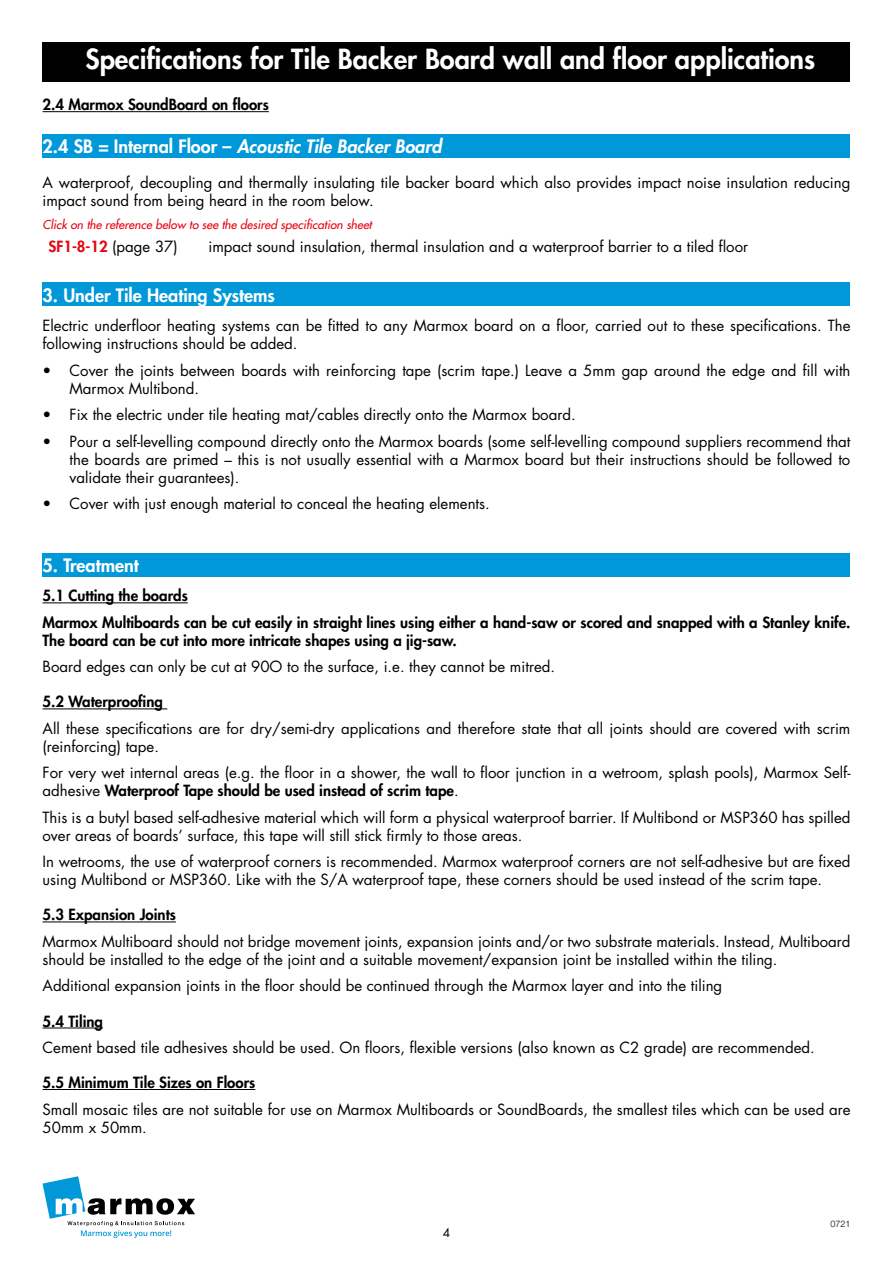
<style>
.page{position:relative;width:893px;height:1263px;background:#fff}
.page>*{position:absolute;margin:0;border:0;box-sizing:border-box;transform-origin:0 0}
.t1{font:800 27px "Futura Std";color:#fff}
.t2{font:italic 800 18px "Futura Std";color:#fff}
.t3{font:800 18px "Futura Std";color:#fff}
.t4{font:15px/18px "Futura Std";color:#000}
.t5{font:800 15px/26.5px "Futura Std";color:#000}
.t6{font:800 15px "Futura Std";color:#e30613}
.t7{font:italic 500 12px "Futura Std";color:#e30613}
.t8{font:12px "Futura Std";color:#000}
.t9{font:300 9px "Helvetica Neue LT Std";color:#000}
.s1{font-style:normal}
.s2{font-weight:400;color:#000}
.s3{font-weight:800}
</style>
<div class="page">
<svg style="left:43px;top:1176px;width:152px;height:62px"></svg>
<div style="left:43px;top:43px;width:807px;height:39px;background:#000"></div>
<div style="left:43px;top:134px;width:807px;height:24px;background:#0098d8"></div>
<div style="left:43px;top:283px;width:807px;height:23px;background:#0098d8"></div>
<div style="left:43px;top:553px;width:807px;height:23px;background:#0098d8"></div>
<hr style="left:43px;top:111px;width:226px;height:1px;background:#000">
<hr style="left:43px;top:602px;width:145px;height:1px;background:#000">
<hr style="left:43px;top:708px;width:124px;height:1px;background:#000">
<hr style="left:43px;top:921px;width:133px;height:1px;background:#000">
<hr style="left:43px;top:1027px;width:60px;height:1px;background:#000">
<hr style="left:43px;top:1089px;width:212px;height:1px;background:#000">
<h1 class="t1" style="left:86px;top:42px;width:731px">Specifications for Tile Backer Board wall and floor applications</h1>
<p class="t5" style="left:43px;top:91px;width:228px">2.4 Marmox SoundBoard on floors</p>
<p class="t2" style="left:43px;top:135px;width:401px"><span class="s1">2.4 SB = Internal Floor –</span> Acoustic Tile Backer Board</p>
<p class="t4" style="left:43px;top:173px;width:809px">A waterproof, decoupling and thermally insulating tile backer board which also provides impact noise insulation reducing impact sound from being heard in the room below.</p>
<p class="t7" style="left:43px;top:217px;width:331px">Click on the reference below to see the desired specification sheet</p>
<p class="t6" style="left:49px;top:237px;width:131px">SF1-8-12 <span class="s2">(page 37)</span></p>
<p class="t4" style="left:208px;top:237px;width:541px">impact sound insulation, thermal insulation and a waterproof barrier to a tiled floor</p>
<p class="t3" style="left:43px;top:284px;width:234px">3. Under Tile Heating Systems</p>
<p class="t4" style="left:43px;top:317px;width:809px">Electric underfloor heating systems can be fitted to any Marmox board on a floor, carried out to these specifications. The following instructions should be added.</p>
<p class="t4" style="left:70px;top:361px;width:782px;text-indent:-27px">• Cover the joints between boards with reinforcing tape (scrim tape.) Leave a 5mm gap around the edge and fill with<br>Marmox Multibond.</p>
<p class="t4" style="left:43px;top:406px;width:535px">• Fix the electric under tile heating mat/cables directly onto the Marmox board.</p>
<p class="t4" style="left:70px;top:432px;width:782px;text-align:justify;text-indent:-27px">• Pour a self-levelling compound directly onto the Marmox boards (some self-levelling compound suppliers recommend that the boards are primed – this is not usually essential with a Marmox board but their instructions should be followed to validate their guarantees).</p>
<p class="t4" style="left:43px;top:495px;width:449px">• Cover with just enough material to conceal the heating elements.</p>
<p class="t3" style="left:43px;top:554px;width:98px">5. Treatment</p>
<p class="t5" style="left:43px;top:582px;width:809px">5.1 Cutting the boards<br>Marmox Multiboards can be cut easily in straight lines using either a hand-saw or scored and snapped with a Stanley knife.</p>
<p class="t5" style="left:43px;top:627px;width:416px">The board can be cut into more intricate shapes using a jig-saw.</p>
<p class="t4" style="left:43px;top:658px;width:514px">Board edges can only be cut at 90O to the surface, i.e. they cannot be mitred.</p>
<p class="t5" style="left:43px;top:689px;width:122px">5.2 Waterproofing</p>
<p class="t4" style="left:43px;top:719px;width:809px">All these specifications are for dry/semi-dry applications and therefore state that all joints should are covered with scrim (reinforcing) tape.</p>
<p class="t4" style="left:43px;top:764px;width:809px">For very wet internal areas (e.g. the floor in a shower, the wall to floor junction in a wetroom, splash pools), Marmox Self&shy;adhesive <span class="s3">Waterproof Tape should be used instead of scrim tape</span>.</p>
<p class="t4" style="left:43px;top:808px;width:809px">This is a butyl based self-adhesive material which will form a physical waterproof barrier. If Multibond or MSP360 has spilled over areas of boards’ surface, this tape will still stick firmly to those areas.</p>
<p class="t4" style="left:43px;top:853px;width:809px">In wetrooms, the use of waterproof corners is recommended. Marmox waterproof corners are not self-adhesive but are fixed using Multibond or MSP360. Like with the S/A waterproof tape, these corners should be used instead of the scrim tape.</p>
<p class="t5" style="left:43px;top:902px;width:135px">5.3 Expansion Joints</p>
<p class="t4" style="left:43px;top:933px;width:809px">Marmox Multiboard should not bridge movement joints, expansion joints and/or two substrate materials. Instead, Multiboard should be installed to the edge of the joint and a suitable movement/expansion joint be installed within the tiling.</p>
<p class="t4" style="left:43px;top:977px;width:681px">Additional expansion joints in the floor should be continued through the Marmox layer and into the tiling</p>
<p class="t5" style="left:43px;top:1008px;width:62px">5.4 Tiling</p>
<p class="t4" style="left:43px;top:1039px;width:774px">Cement based tile adhesives should be used. On floors, flexible versions (also known as C2 grade) are recommended.</p>
<p class="t5" style="left:43px;top:1069px;width:214px">5.5 Minimum Tile Sizes on Floors</p>
<p class="t4" style="left:43px;top:1100px;width:809px">Small mosaic tiles are not suitable for use on Marmox Multiboards or SoundBoards, the smallest tiles which can be used are<br>50mm x 50mm.</p>
<p class="t8" style="left:443px;top:1225px;width:9px">4</p>
<p class="t9" style="left:830px;top:1218px;width:22px">0721</p>
</div>
